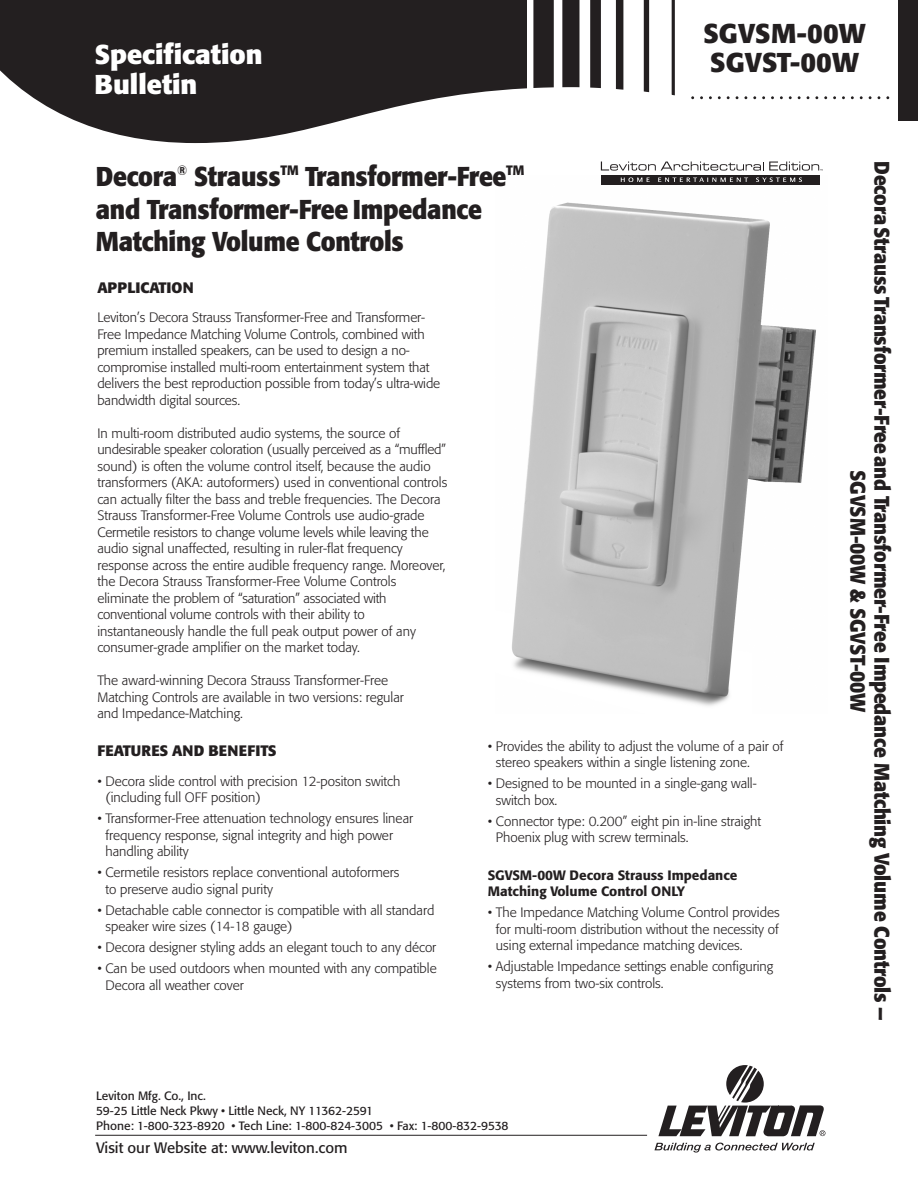
<style>
.page{position:relative;width:918px;height:1188px;background:#fff}
.page>*{position:absolute;margin:0;border:0;box-sizing:border-box;transform-origin:0 0}
.t1{font:700 27px/32.5px "Formata";letter-spacing:-.01em;color:#231f20;scale:.92 1}
.t2{font:700 27px/30px "Formata";color:#fff}
.t3{font:700 27px/28.5px "Formata";letter-spacing:-.01em;color:#231f20}
.t4{font:700 21px/24px "Formata";letter-spacing:-.01em;color:#231f20;text-align:center;scale:.92 1}
.t5{font:15px "Formata";color:#231f20}
.t6{font:700 15px "Formata";letter-spacing:.01em;color:#231f20}
.t7{font:300 13.5px/16.5px "Formata";color:#231f20}
.t8{font:500 13.5px/16.5px "Formata";color:#231f20}
.t9{font:12px/15.1px "Formata";color:#231f20}
</style>
<div class="page">
<svg style="left:616px;top:0;width:7px;height:90px"></svg>
<svg style="left:562px;top:0;width:17px;height:87px"></svg>
<svg style="left:590px;top:0;width:11px;height:88px"></svg>
<svg style="left:533px;top:0;width:21px;height:88px;background:#2a2627"></svg>
<svg style="left:0;top:0;width:527px;height:143px;fill:#231f20"></svg>
<svg style="left:644px;top:0;width:5px;height:92px"></svg>
<svg style="left:671px;top:0;width:4px;height:95px"></svg>
<div style="left:898px;top:0;width:20px;height:121px;background:#231f20"></div>
<svg style="left:654px;top:1143px;width:161px;height:10px"></svg>
<svg style="left:658px;top:1065px;width:167px;height:71px"></svg>
<hr style="left:95px;top:1135px;width:552px;height:1px;background:#231f20">
<img style="left:512px;top:184px;width:308px;height:522px">
<svg style="left:601px;top:162px;width:222px;height:9px"></svg>
<div style="left:601px;top:175px;width:219px;height:9px;background:#231f20"></div>
<svg style="left:621px;top:177px;width:29px;height:5px"></svg>
<svg style="left:658px;top:177px;width:90px;height:5px"></svg>
<svg style="left:756px;top:177px;width:46px;height:5px"></svg>
<h1 class="t2" style="left:94px;top:42px;width:170px">Specification<br>Bulletin</h1>
<h1 class="t3" style="left:703px;top:22px;width:164px">SGVSM-00W<br>SGVST-00W</h1>
<h1 class="t1" style="left:96px;top:162px;width:467px">Decora<sup>®</sup> Strauss<sup>TM</sup> Transformer-Free<sup>TM </sup>and Transformer-Free Impedance<br>Matching Volume Controls</h1>
<p class="t6" style="left:97px;top:281px;width:98px">APPLICATION</p>
<p class="t7" style="left:97px;top:310px;width:344px">Leviton’s Decora Strauss Transformer-Free and Transformer-Free Impedance Matching Volume Controls, combined with premium installed speakers, can be used to design a no&shy;compromise installed multi-room entertainment system that delivers the best reproduction possible from today’s ultra-wide bandwidth digital sources.</p>
<p class="t7" style="left:97px;top:426px;width:351px">In multi-room distributed audio systems, the source of undesirable speaker coloration (usually perceived as a “muffled” sound) is often the volume control itself, because the audio transformers (AKA: autoformers) used in conventional controls can actually filter the bass and treble frequencies. The Decora Strauss Transformer-Free Volume Controls use audio-grade Cermetile resistors to change volume levels while leaving the audio signal unaffected, resulting in ruler-flat frequency response across the entire audible frequency range. Moreover, the Decora Strauss Transformer-Free Volume Controls eliminate the problem of “saturation” associated with conventional volume controls with their ability to instantaneously handle the full peak output power of any consumer-grade amplifier on the market today.</p>
<p class="t7" style="left:97px;top:673px;width:308px">The award-winning Decora Strauss Transformer-Free<br>Matching Controls are available in two versions: regular and Impedance-Matching.</p>
<p class="t6" style="left:97px;top:744px;width:181px">FEATURES AND BENEFITS</p>
<p class="t7" style="left:105px;top:774px;width:297px;text-indent:-8px">• Decora slide control with precision 12-positon switch (including full OFF position)</p>
<p class="t7" style="left:105px;top:811px;width:309px;text-indent:-8px">• Transformer-Free attenuation technology ensures linear frequency response, signal integrity and high power handling ability</p>
<p class="t7" style="left:105px;top:865px;width:296px;text-indent:-8px">• Cermetile resistors replace conventional autoformers to preserve audio signal purity</p>
<p class="t7" style="left:105px;top:903px;width:330px;text-indent:-8px">• Detachable cable connector is compatible with all standard speaker wire sizes (14-18 gauge)</p>
<p class="t7" style="left:97px;top:940px;width:340px">• Decora designer styling adds an elegant touch to any décor</p>
<p class="t7" style="left:105px;top:961px;width:333px;text-indent:-8px">• Can be used outdoors when mounted with any compatible<br>Decora all weather cover</p>
<p class="t7" style="left:496px;top:739px;width:289px;text-indent:-8px">• Provides the ability to adjust the volume of a pair of stereo speakers within a single listening zone.</p>
<p class="t7" style="left:496px;top:776px;width:262px;text-indent:-8px">• Designed to be mounted in a single-gang wall&shy;switch box.</p>
<p class="t7" style="left:496px;top:814px;width:267px;text-indent:-8px">• Connector type: 0.200” eight pin in-line straight<br>Phoenix plug with screw terminals.</p>
<p class="t8" style="left:488px;top:868px;width:251px">SGVSM-00W Decora Strauss Impedance<br>Matching Volume Control ONLY</p>
<p class="t7" style="left:496px;top:905px;width:285px;text-align:justify;text-indent:-8px">• The Impedance Matching Volume Control provides for multi-room distribution without the necessity of using external impedance matching devices.</p>
<p class="t7" style="left:496px;top:959px;width:279px;text-indent:-8px">• Adjustable Impedance settings enable configuring systems from two-six controls.</p>
<p class="t9" style="left:96px;top:1089px;width:414px">Leviton Mfg. Co., Inc.<br>59-25 Little Neck Pkwy • Little Neck, NY 11362-2591<br>Phone: 1-800-323-8920 • Tech Line: 1-800-824-3005 • Fax: 1-800-832-9538</p>
<p class="t5" style="left:96px;top:1141px;width:253px">Visit our Website at: www.leviton.com</p>
<h2 class="t4" style="left:892px;top:161px;width:936px;rotate:90deg">DecoraStraussTransformer-Freeand Transformer-Free Impedance Matching Volume Controls —<br>SGVSM-00W &amp; SGVST-00W</h2>
</div>
